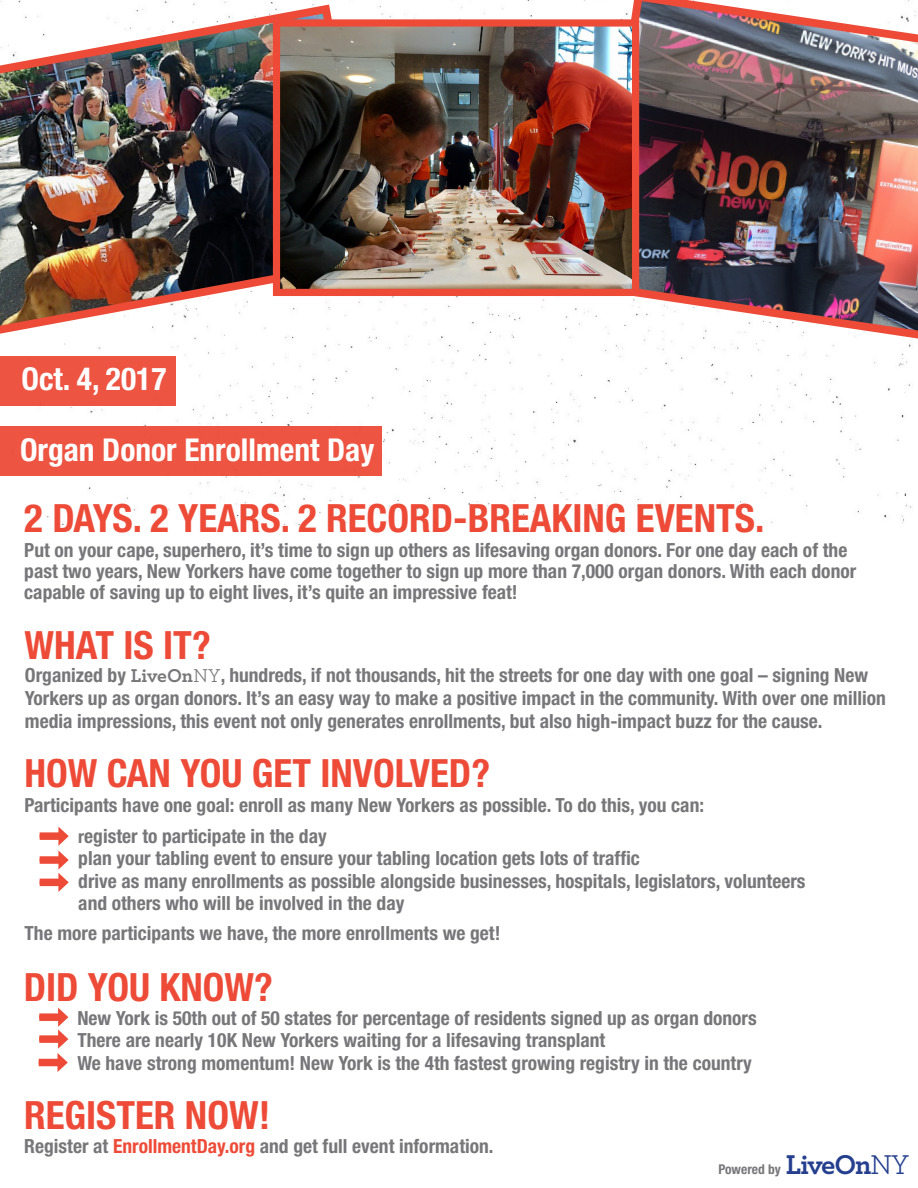
<style>
.page{position:relative;width:918px;height:1188px;background:#fff}
.page>*{position:absolute;margin:0;border:0;box-sizing:border-box;transform-origin:0 0}
.t1{font:700 condensed 39px "Helvetica Neue LT Std";color:#ed4b38}
.t2{font:700 condensed 31.5px "Helvetica Neue LT Std";color:#fff}
.t3{font:700 condensed 19.5px/21px "Helvetica Neue LT Std";color:#77777a}
.t4{font:700 condensed 13.5px "Helvetica Neue LT Std";color:#77777a}
.s1{font-family:"Archer";font-stretch:normal}
.s2{font-family:"Archer";font-weight:400;font-stretch:normal}
.s3{font-size:18px}
.s4{color:#ed4b38}
.s5{font-family:"Archer";font-stretch:normal;font-size:28.5px;color:#253f8e}
.s6{font-family:"Archer";font-weight:400;font-stretch:normal;font-size:28.5px;color:#253f8e}
</style>
<div class="page">
<div style="left:0;top:356px;width:176px;height:50px;background:#ed5442"></div>
<div style="left:0;top:426px;width:381px;height:50px;background:#ed5442"></div>
<img style="left:0;top:0;width:382px;height:341px">
<img style="left:588px;top:0;width:330px;height:353px">
<div style="left:40px;top:832px;width:20px;height:8px;background:#ed4b38"></div>
<div style="left:40px;top:856px;width:20px;height:8px;background:#ed4b38"></div>
<svg style="left:58px;top:827px;width:11px;height:65px"></svg>
<div style="left:40px;top:879px;width:20px;height:7px;background:#ed4b38"></div>
<div style="left:39px;top:1013px;width:21px;height:8px;background:#ed4b38"></div>
<div style="left:39px;top:1035px;width:21px;height:8px;background:#ed4b38"></div>
<img style="left:281px;top:27px;width:350px;height:261px">
<div style="left:273px;top:19px;width:366px;height:277px;border:7px solid #ed4b38"></div>
<svg style="left:57px;top:1008px;width:11px;height:64px"></svg>
<div style="left:39px;top:1059px;width:20px;height:7px;background:#ed4b38"></div>
<p class="t2" style="left:22px;top:360px;width:146px">Oct. 4, 2017</p>
<p class="t2" style="left:20px;top:430px;width:356px">Organ Donor Enrollment Day</p>
<p class="t1" style="left:24px;top:494px;width:742px">2 DAYS. 2 YEARS. 2 RECORD-BREAKING EVENTS.</p>
<p class="t3" style="left:24px;top:540px;width:834px">Put on your cape, superhero, it’s time to sign up others as lifesaving organ donors. For one day each of the past two years, New Yorkers have come together to sign up more than 7,000 organ donors. With each donor capable of saving up to eight lives, it’s quite an impressive feat!</p>
<p class="t1" style="left:25px;top:621px;width:188px">WHAT IS IT?</p>
<p class="t3" style="left:25px;top:663px;width:862px;line-height:23.4px">Organized by <span class="s1">LiveOn</span><span class="s2">NY</span>, hundreds, if not thousands, hit the streets for one day with one goal – signing New<br>Yorkers up as organ donors. It’s an easy way to make a positive impact in the community. With over one million media impressions, this event not only generates enrollments, but also high-impact buzz for the cause.</p>
<p class="t1" style="left:24px;top:750px;width:467px">HOW CAN YOU GET INVOLVED?</p>
<p class="t3" style="left:25px;top:795px;width:681px">Participants have one goal: enroll as many New Yorkers as possible. To do this, you can:</p>
<p class="t3" style="left:78px;top:825px;width:250px"><span class="s3">r</span>egister to participate in the day</p>
<p class="t3" style="left:78px;top:848px;width:563px">plan your tabling event to ensure your tabling location gets lots of traffic</p>
<p class="t3" style="left:78px;top:869px;width:729px;line-height:22.5px">drive as many enrollments as possible alongside businesses, hospitals, legislators, volunteers and others who will be involved in the day</p>
<p class="t3" style="left:25px;top:922px;width:477px">The more participants we have, the more enrollments we get!</p>
<p class="t1" style="left:24px;top:963px;width:251px">DID YOU KNOW?</p>
<p class="t3" style="left:77px;top:1007px;width:681px">New York is 50th out of 50 states for percentage of residents signed up as organ donors</p>
<p class="t3" style="left:77px;top:1029px;width:530px">There are nearly 10K New Yorkers waiting for a lifesaving transplant</p>
<p class="t3" style="left:77px;top:1052px;width:676px">We have strong momentum! New York is the 4th fastest growing registry in the country</p>
<p class="t1" style="left:24px;top:1091px;width:248px">REGISTER NOW!</p>
<p class="t3" style="left:24px;top:1135px;width:471px">Register at <span class="s4">EnrollmentDay.org</span> and get full event information.</p>
<p class="t4" style="left:718px;top:1161px;width:192px">Powered by <span class="s5">LiveOn</span><span class="s6">NY</span></p>
</div>
